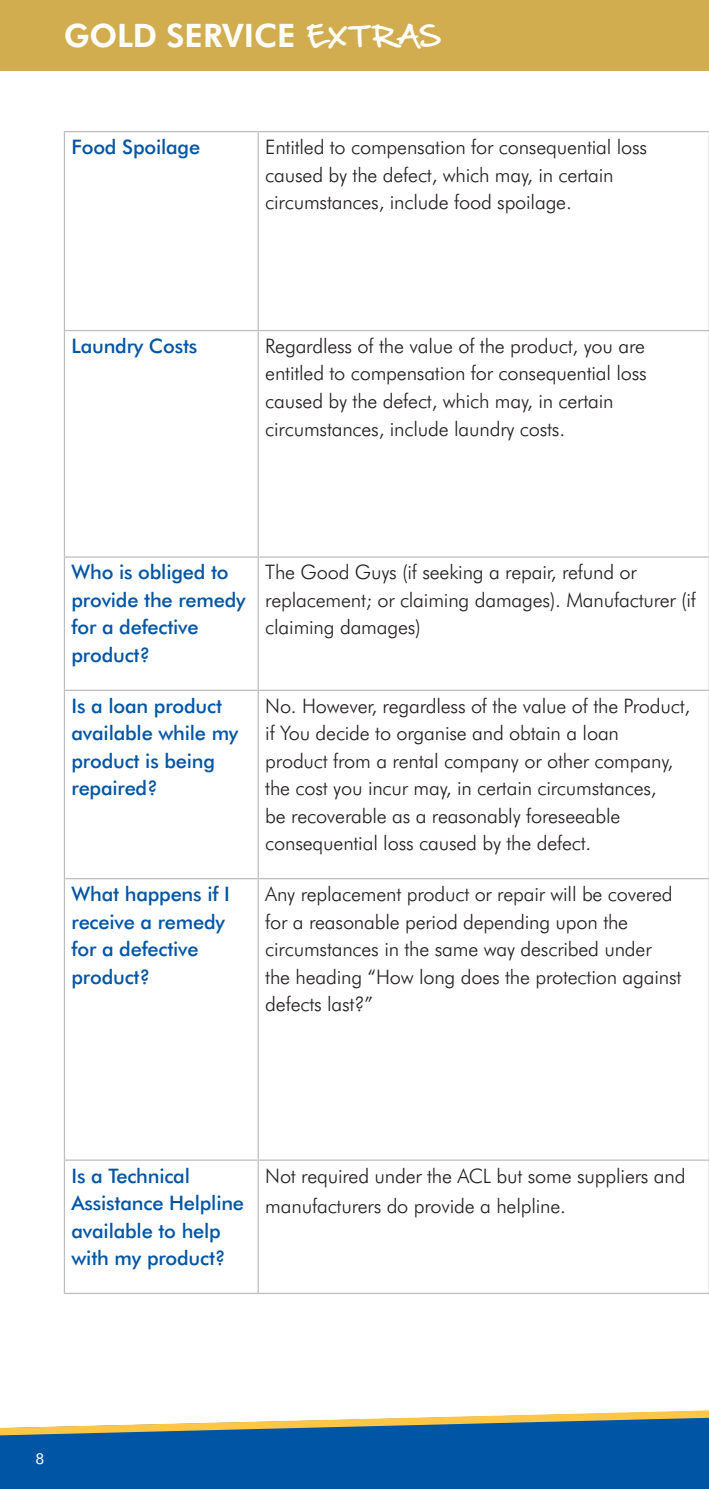
<style>
.page{position:relative;width:709px;height:1489px;background:#fff}
.page>*{position:absolute;margin:0;border:0;box-sizing:border-box;transform-origin:0 0}
.t1{font:800 32.25px "Futura BT";letter-spacing:-.005em;color:#fff}
.t2{font:300 20px/27.5px "Futura BT";letter-spacing:-.01em;color:#231f20}
.t3{font:500 20px/27.5px "Futura BT";letter-spacing:-.01em;color:#0155a5}
.t4{font:15px "Futura BT";color:#fff}
.s1{font-family:"Hand Of Sean";font-weight:400;font-size:25px}
</style>
<div class="page">
<div style="left:0;top:1435px;width:709px;height:53px;background:#0155a5"></div>
<svg style="left:0;top:1410px;width:709px;height:25px"></svg>
<hr style="left:64px;top:131px;width:194px;height:1px;background:#bcbdc0">
<hr style="left:64px;top:132px;width:1px;height:198px;background:#bcbdc0">
<hr style="left:258px;top:131px;width:451px;height:1px;background:#bcbdc0">
<hr style="left:257px;top:132px;width:2px;height:198px;background:#bcbdc0">
<hr style="left:708px;top:132px;width:1px;height:198px;background:#bcbdc0">
<hr style="left:64px;top:330px;width:194px;height:1px;background:#bcbdc0">
<hr style="left:64px;top:331px;width:1px;height:225px;background:#bcbdc0">
<hr style="left:258px;top:330px;width:451px;height:1px;background:#bcbdc0">
<hr style="left:257px;top:331px;width:2px;height:225px;background:#bcbdc0">
<hr style="left:708px;top:331px;width:1px;height:225px;background:#bcbdc0">
<hr style="left:64px;top:556px;width:194px;height:1px;background:#bcbdc0">
<hr style="left:64px;top:557px;width:1px;height:132px;background:#bcbdc0">
<hr style="left:258px;top:556px;width:451px;height:1px;background:#bcbdc0">
<hr style="left:257px;top:557px;width:2px;height:132px;background:#bcbdc0">
<hr style="left:708px;top:557px;width:1px;height:132px;background:#bcbdc0">
<hr style="left:64px;top:689px;width:194px;height:2px;background:#bcbdc0">
<hr style="left:64px;top:691px;width:1px;height:187px;background:#bcbdc0">
<hr style="left:258px;top:689px;width:451px;height:2px;background:#bcbdc0">
<hr style="left:257px;top:691px;width:2px;height:187px;background:#bcbdc0">
<hr style="left:708px;top:691px;width:1px;height:187px;background:#bcbdc0">
<hr style="left:64px;top:878px;width:194px;height:1px;background:#bcbdc0">
<hr style="left:64px;top:879px;width:1px;height:280px;background:#bcbdc0">
<hr style="left:258px;top:878px;width:451px;height:1px;background:#bcbdc0">
<hr style="left:257px;top:879px;width:2px;height:280px;background:#bcbdc0">
<hr style="left:708px;top:879px;width:1px;height:280px;background:#bcbdc0">
<hr style="left:64px;top:1159px;width:194px;height:1px;background:#bcbdc0">
<hr style="left:64px;top:1160px;width:1px;height:132px;background:#bcbdc0">
<hr style="left:64px;top:1292px;width:194px;height:1px;background:#bcbdc0">
<hr style="left:258px;top:1159px;width:451px;height:1px;background:#bcbdc0">
<hr style="left:257px;top:1160px;width:2px;height:132px;background:#bcbdc0">
<hr style="left:258px;top:1292px;width:451px;height:1px;background:#bcbdc0">
<hr style="left:708px;top:1160px;width:1px;height:132px;background:#bcbdc0">
<div style="left:0;top:0;width:709px;height:71px;background:#d1ad4f"></div>
<h1 class="t1" style="left:64px;top:16px;width:378px">GOLD SERVICE <span class="s1">EXT RAS</span></h1>
<p class="t3" style="left:71px;top:133px;width:130px">Food Spoilage</p>
<p class="t2" style="left:265px;top:133px;width:383px">Entitled to compensation for consequential loss caused by the defect, which may, in certain circumstances, include food spoilage.</p>
<p class="t3" style="left:71px;top:332px;width:127px">Laundry Costs</p>
<p class="t2" style="left:265px;top:332px;width:383px">Regardless of the value of the product, you are entitled to compensation for consequential loss caused by the defect, which may, in certain circumstances, include laundry costs.</p>
<p class="t3" style="left:71px;top:558px;width:175px">Who is obliged to provide the remedy for a defective product?</p>
<p class="t2" style="left:265px;top:558px;width:432px">The Good Guys (if seeking a repair, refund or replacement; or claiming damages). Manufacturer (if claiming damages)</p>
<p class="t3" style="left:71px;top:691px;width:168px">Is a loan product available while my product is being repaired?</p>
<p class="t2" style="left:265px;top:691px;width:426px">No. However, regardless of the value of the Product, if You decide to organise and obtain a loan<br>product from a rental company or other company, the cost you incur may, in certain circumstances,<br>be recoverable as a reasonably foreseeable consequential loss caused by the defect.</p>
<p class="t3" style="left:71px;top:880px;width:160px">What happens if I receive a remedy for a defective product?</p>
<p class="t2" style="left:265px;top:880px;width:417px">Any replacement product or repair will be covered for a reasonable period depending upon the circumstances in the same way described under the heading “How long does the protection against defects last?”</p>
<p class="t3" style="left:71px;top:1161px;width:174px">Is a Technical<br>Assistance Helpline available to help with my product?</p>
<p class="t2" style="left:265px;top:1160px;width:422px;line-height:30px">Not required under the ACL but some suppliers and manufacturers do provide a helpline.</p>
<p class="t4" style="left:35px;top:1449px;width:10px">8</p>
</div>
